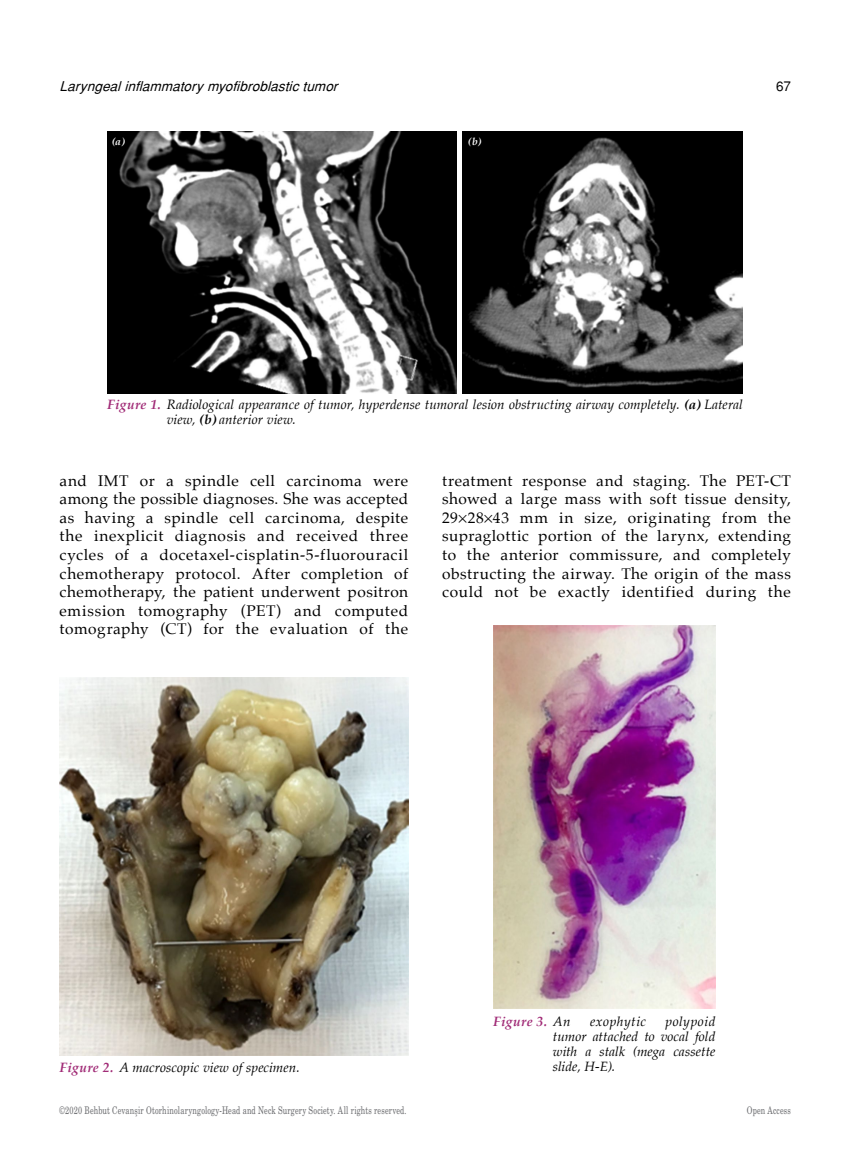
<style>
.page{position:relative;width:859px;height:1170px;background:#fff}
.page>*{position:absolute;margin:0;border:0;box-sizing:border-box;transform-origin:0 0}
.t1{font:15.45px/18.6px "Palatino";letter-spacing:.035em;color:#000;text-align:justify}
.t2{font:italic 13.5px/15px "Palatino";letter-spacing:.005em;color:#000;text-align:justify}
.t3{font:italic 13.5px "Helvetica Normal Tr";color:#000}
.t4{font:italic 700 13.5px "Palatino";letter-spacing:.025em;color:#a12c77}
.t5{font:italic 13.5px "Palatino";letter-spacing:.035em;color:#000}
.t6{font:13.5px "Helvetica Normal Tr";color:#000}
.t7{font:10.5px "Madison Tr";letter-spacing:.015em;color:#6d6e71}
.t8{font:italic 700 10.5px "Palatino";color:#fff}
.s1{font-weight:700;color:#a12c77}
.s2{font-weight:700}
.s3{font-weight:400;color:#000}
</style>
<div class="page">
<img style="left:107px;top:132px;width:349px;height:261px">
<img style="left:493px;top:625px;width:222px;height:383px">
<img style="left:60px;top:677px;width:348px;height:377px">
<img style="left:463px;top:132px;width:279px;height:261px">
<p class="t3" style="left:60px;top:78px;width:284px">Laryngealinflammatorymyofibroblastictumor</p>
<p class="t6" style="left:776px;top:78px;width:16px">67</p>
<p class="t8" style="left:112px;top:133px;width:14px">(a)</p>
<p class="t8" style="left:468px;top:133px;width:14px">(b)</p>
<p class="t2" style="left:167px;top:396px;width:578px;text-indent:-60px"><span class="s1">Figure 1.</span> Radiological appearance of tumor, hyperdense tumoral lesion obstructing airway completely. <span class="s2">(a)</span> Lateral view, <span class="s2">(b)</span> anterior view.</p>
<p class="t1" style="left:60px;top:471px;width:350px">and IMT or a spindle cell carcinoma were among the possible diagnoses. She was accepted as having a spindle cell carcinoma, despite the inexplicit diagnosis and received three cycles of a docetaxel-cisplatin-5-fluorouracil chemotherapy protocol. After completion of chemotherapy, the patient underwent positron emission tomography (PET) and computed tomography (CT) for the evaluation of the</p>
<p class="t1" style="left:442px;top:471px;width:350px">treatment response and staging. The PET-CT showed a large mass with soft tissue density, 29 28 43 mm in size, originating from the supraglottic portion of the larynx, extending to the anterior commissure, and completely obstructing the airway. The origin of the mass could not be exactly identified during the</p>
<p class="t2" style="left:60px;top:1059px;width:242px"><span class="s1">Figure 2.</span> A macroscopic view of specimen.</p>
<p class="t2" style="left:553px;top:1013px;width:164px;text-indent:113px">polypoid tumor attached to vocal fold with a stalk (mega cassette slide, H-E).</p>
<p class="t4" style="left:493px;top:1009px;width:79px">Figure 3. <span class="s3">An</span></p>
<p class="t5" style="left:590px;top:1009px;width:57px">exophytic</p>
<p class="t7" style="left:60px;top:1103px;width:349px">©2020 Behbut Cevanşir Otorhinolaryngology-Head and Neck Surgery Society. All rights reserved.</p>
<p class="t7" style="left:747px;top:1103px;width:46px">Open Access</p>
</div>
